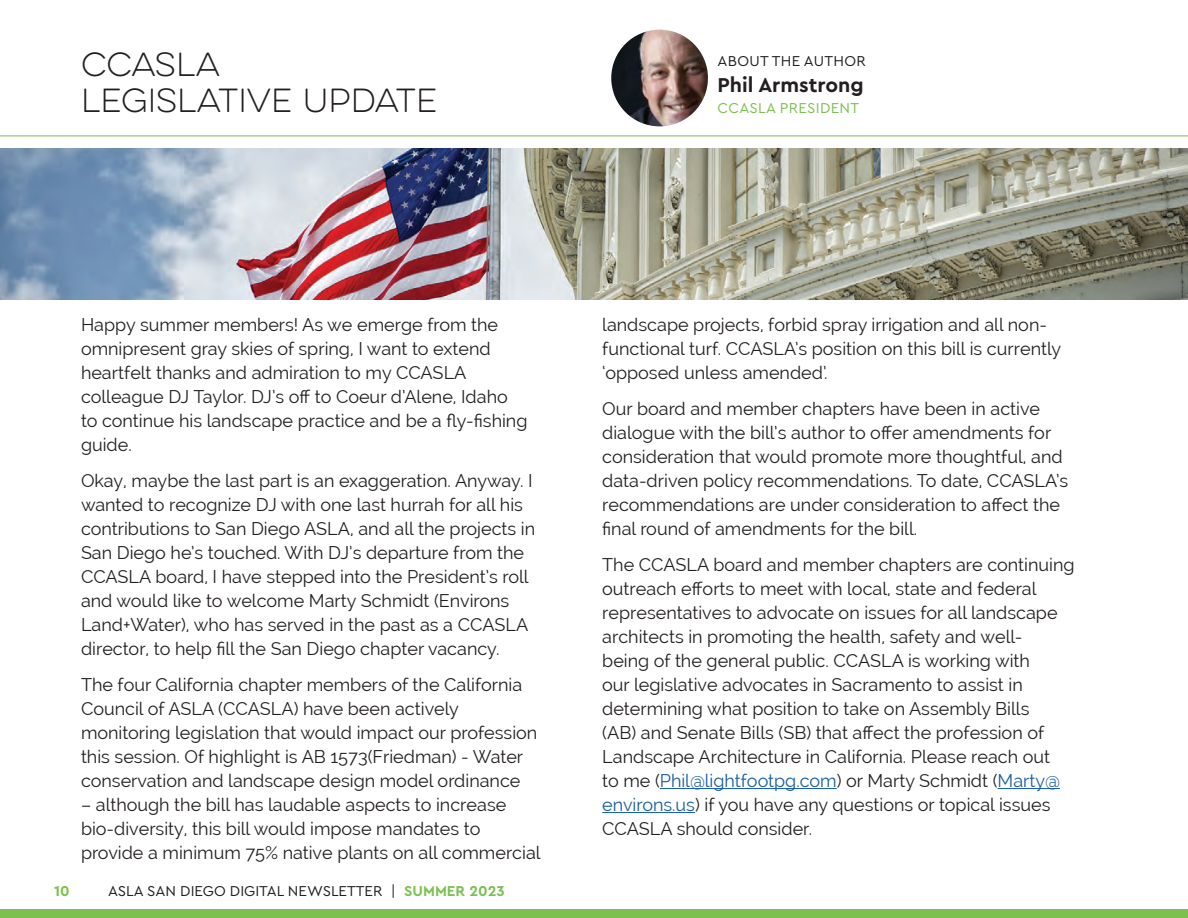
<style>
.page{position:relative;width:1188px;height:918px;background:#fff}
.page>*{position:absolute;margin:0;border:0;box-sizing:border-box;transform-origin:0 0}
.t1{font:100 30px/36px "Eveleth Clean";color:#231f20}
.t2{font:700 21px "Cera PRO";color:#231f20}
.t3{font:18px/24px "Raleway";color:#231f20}
.t4{font:15px "Cera PRO";color:#231f20}
.t5{font:15px "Cera PRO";letter-spacing:.02em;color:#7dc04f}
.t6{font:15px "Cera PRO";letter-spacing:.02em;color:#231f20}
.t7{font:700 15px "Cera PRO";color:#7dc04f}
.s1{font-weight:700;color:#7dc04f}
.s2{color:#175d9e}
</style>
<div class="page">
<div style="left:0;top:909px;width:1188px;height:9px;background:#7dc04f"></div>
<hr style="left:660px;top:788px;width:177px;height:1px;background:#175d9e">
<hr style="left:998px;top:788px;width:62px;height:1px;background:#175d9e">
<hr style="left:602px;top:812px;width:93px;height:1px;background:#175d9e">
<hr style="left:0;top:136px;width:1188px;height:1px;background:#7dc04f">
<img style="left:0;top:148px;width:1187px;height:151px">
<img style="left:611px;top:30px;width:97px;height:96px;border-radius:48px">
<hr style="left:1187px;top:0;width:1px;height:909px;background:#e6e7e9">
<h1 class="t1" style="left:81px;top:47px;width:358px">CCASLA<br>LEGISLATIVE UPDATE</h1>
<p class="t6" style="left:718px;top:51px;width:150px">ABOUT THE AUTHOR</p>
<p class="t2" style="left:718px;top:71px;width:148px">Phil Armstrong</p>
<p class="t5" style="left:718px;top:98px;width:143px">CCASLA PRESIDENT</p>
<p class="t3" style="left:81px;top:313px;width:448px">Happy summer members! As we emerge from the omnipresent gray skies of spring, I want to extend heartfelt thanks and admiration to my CCASLA colleague DJ Taylor. DJ’s off to Coeur d’Alene, Idaho to continue his landscape practice and be a fly-fishing guide.</p>
<p class="t3" style="left:81px;top:469px;width:456px">Okay, maybe the last part is an exaggeration. Anyway. I wanted to recognize DJ with one last hurrah for all his contributions to San Diego ASLA, and all the projects in San Diego he’s touched. With DJ’s departure from the CCASLA board, I have stepped into the President’s roll and would like to welcome Marty Schmidt (Environs Land+Water), who has served in the past as a CCASLA director, to help fill the San Diego chapter vacancy.</p>
<p class="t3" style="left:81px;top:673px;width:458px">The four California chapter members of the California Council of ASLA (CCASLA) have been actively monitoring legislation that would impact our profession this session. Of highlight is AB 1573(Friedman) - Water conservation and landscape design model ordinance</p>
<p class="t3" style="left:81px;top:793px;width:461px">– although the bill has laudable aspects to increase bio-diversity, this bill would impose mandates to provide a minimum 75% native plants on all commercial</p>
<p class="t7" style="left:54px;top:881px;width:17px">10</p>
<p class="t4" style="left:108px;top:881px;width:398px">ASLA SAN DIEGO DIGITAL NEWSLETTER | <span class="s1">SUMMER 2023</span></p>
<p class="t3" style="left:602px;top:313px;width:460px">landscape projects, forbid spray irrigation and all non&shy;functional turf. CCASLA’s position on this bill is currently ‘opposed unless amended’.</p>
<p class="t3" style="left:602px;top:397px;width:468px">Our board and member chapters have been in active dialogue with the bill’s author to offer amendments for consideration that would promote more thoughtful, and data-driven policy recommendations. To date, CCASLA’s recommendations are under consideration to affect the final round of amendments for the bill.</p>
<p class="t3" style="left:602px;top:553px;width:474px">The CCASLA board and member chapters are continuing outreach efforts to meet with local, state and federal representatives to advocate on issues for all landscape architects in promoting the health, safety and well-<br>being of the general public. CCASLA is working with<br>our legislative advocates in Sacramento to assist in determining what position to take on Assembly Bills<br>(AB) and Senate Bills (SB) that affect the profession of Landscape Architecture in California. Please reach out<br>to me (<span class="s2">Phil@lightfootpg.com</span>) or Marty Schmidt (<span class="s2">Marty@ environs.us</span>) if you have any questions or topical issues CCASLA should consider.</p>
</div>
